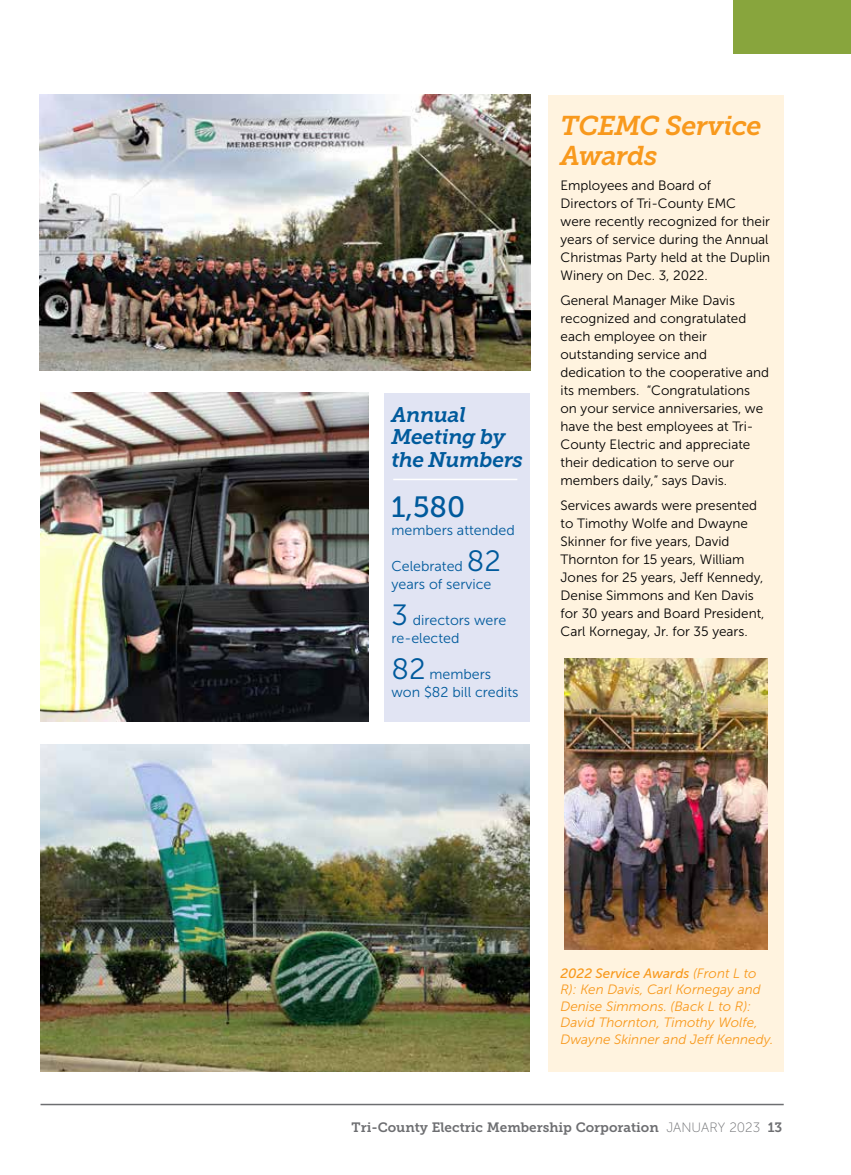
<style>
.page{position:relative;width:851px;height:1175px;background:#fff}
.page>*{position:absolute;margin:0;border:0;box-sizing:border-box;transform-origin:0 0}
.t1{font:29.25px "Museo Slab 500";color:#005a9c}
.t2{font:italic 27px/30px "Museo Slab 700";letter-spacing:-.02em;color:#f8991d}
.t3{font:italic 21px/22.5px "Museo Slab 700";letter-spacing:-.015em;color:#005a9c}
.t4{font:14.25px/18px "Museo Sans 300";color:#005a9c}
.t5{font:13.5px/18px "Museo Sans 300";color:#000}
.t6{font:italic 13.5px/16.5px "Museo Sans 300";color:#f8991d}
.t7{font:13.5px "Museo Slab 700";color:#6d6e71}
.t8{font:italic 13.5px "Museo Sans 500";color:#f8991d}
.s1{font-size:29.25px}
.s2{font-family:"Museo Sans 300"}
.s3{font-family:"Museo Sans 100"}
</style>
<div class="page">
<div style="left:732px;top:0;width:118px;height:54px;background:#88a53d"></div>
<hr style="left:40px;top:1103px;width:743px;height:2px;background:#6d6e71">
<img style="left:40px;top:392px;width:328px;height:329px">
<img style="left:40px;top:744px;width:490px;height:328px">
<img style="left:39px;top:94px;width:491px;height:277px">
<div style="left:548px;top:96px;width:235px;height:976px;background:#fff3df"></div>
<img style="left:564px;top:658px;width:203px;height:291px">
<div style="left:384px;top:392px;width:146px;height:329px;background:#e1e4f3"></div>
<hr style="left:393px;top:478px;width:124px;height:2px;background:#fff">
<h3 class="t3" style="left:391px;top:403px;width:133px">Annual<br>Meeting by the Numbers</h3>
<h1 class="t1" style="left:391px;top:491px;width:75px">1,580</h1>
<p class="t4" style="left:391px;top:521px;width:125px">members attended</p>
<p class="t4" style="left:391px;top:557px;width:111px">Celebrated <span class="s1">82 </span>years of service</p>
<p class="t4" style="left:391px;top:611px;width:116px"><span class="s1">3</span> directors were re-elected</p>
<p class="t4" style="left:391px;top:665px;width:129px"><span class="s1">82</span> members won $82 bill credits</p>
<h2 class="t2" style="left:560px;top:111px;width:203px">TCEMC Service<br>Awards</h2>
<p class="t5" style="left:560px;top:177px;width:211px">Employees and Board of<br>Directors of Tri-County EMC<br>were recently recognized for their years of service during the Annual<br>Christmas Party held at the Duplin<br>Winery on Dec. 3, 2022.</p>
<p class="t5" style="left:560px;top:291px;width:210px">General Manager Mike Davis recognized and congratulated each employee on their outstanding service and dedication to the cooperative and its members. “Congratulations on your service anniversaries, we have the best employees at Tri-<br>County Electric and appreciate their dedication to serve our members daily,” says Davis.</p>
<p class="t5" style="left:560px;top:496px;width:205px">Services awards were presented to Timothy Wolfe and Dwayne<br>Skinner for five years, David<br>Thornton for 15 years, William<br>Jones for 25 years, Jeff Kennedy,<br>Denise Simmons and Ken Davis for 30 years and Board President,<br>Carl Kornegay, Jr. for 35 years.</p>
<p class="t8" style="left:560px;top:965px;width:198px">2022 Service Awards <span class="s2">(Front L to</span></p>
<p class="t6" style="left:560px;top:981px;width:214px">R): Ken Davis, Carl Kornegay and<br>Denise Simmons. (Back L to R):<br>David Thornton, Timothy Wolfe,<br>Dwayne Skinner and Jeff Kennedy.</p>
<p class="t7" style="left:351px;top:1119px;width:432px">Tri-County Electric Membership Corporation <span class="s3">JANUARY 2023</span> 13</p>
</div>
